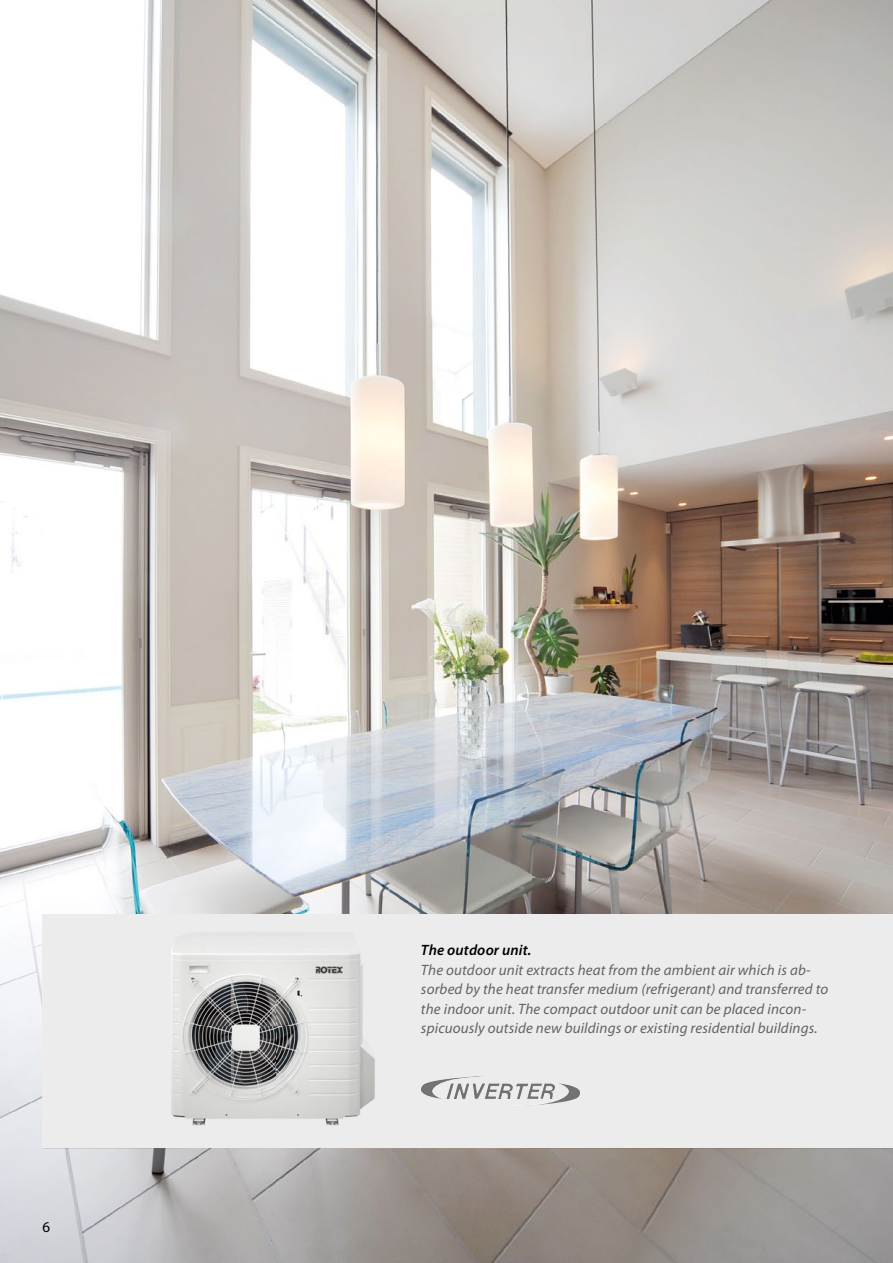
<style>
.page{position:relative;width:893px;height:1263px;background:#fff}
.page>*{position:absolute;margin:0;border:0;box-sizing:border-box;transform-origin:0 0}
.t1{font:italic 15px/19.5px "Myriad Pro";letter-spacing:.01em;color:#636362}
.t2{font:italic 600 15px "Myriad Pro";letter-spacing:.01em;color:#000}
.t3{font:15px "Myriad Pro";color:#000}
</style>
<div class="page">
<img style="left:0;top:0;width:893px;height:1263px">
<div style="left:43px;top:914px;width:850px;height:234px;background:#ececed"></div>
<img style="left:171px;top:949px;width:204px;height:177px">
<img style="left:421px;top:1076px;width:65px;height:23px">
<p class="t3" style="left:43px;top:1218px;width:9px">6</p>
<p class="t2" style="left:421px;top:941px;width:112px">The outdoor unit.</p>
<p class="t1" style="left:421px;top:960px;width:409px">The outdoor unit extracts heat from the ambient air which is ab&shy;sorbed by the heat transfer medium (refrigerant) and transferred to the indoor unit. The compact outdoor unit can be placed incon&shy;spicuously outside new buildings or existing residential buildings.</p>
</div>
